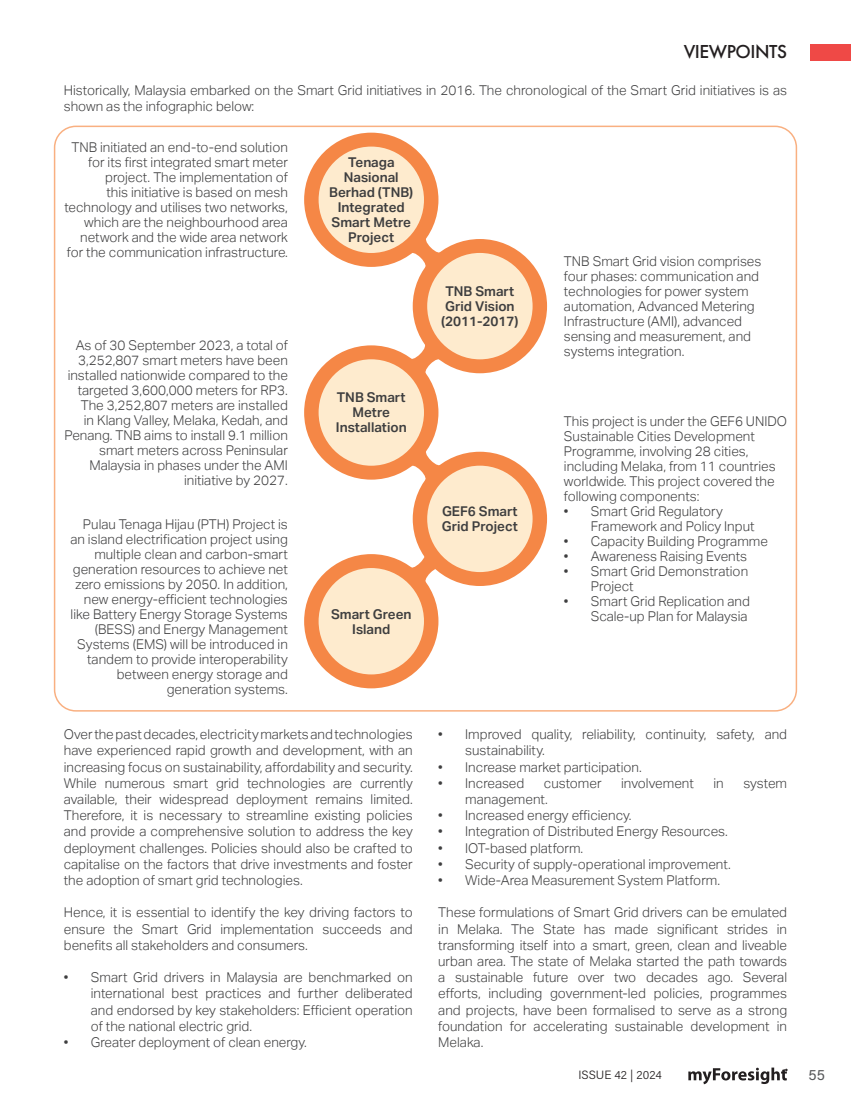
<style>
.page{position:relative;width:851px;height:1110px;background:#fff}
.page>*{position:absolute;margin:0;border:0;box-sizing:border-box;transform-origin:0 0}
.t1{font:500 19.5px "Futura PT";letter-spacing:-.025em;color:#231f20}
.t2{font:15px "Acumin Pro";color:#57585a}
.Paragraph_Style_1{font:300 13.5px/15px "Aktiv Grotesk";color:#3e3e3f}
.Paragraph_Style_1-2{font:600 13.5px/15px "Aktiv Grotesk";color:#3e3e3f;text-align:center}
.t3{font:300 12px "Acumin Pro";color:#231f20}
</style>
<div class="page">
<div style="left:304px;top:133px;width:134px;height:134px;background:#f58746;border-radius:50%"></div>
<div style="left:304px;top:345px;width:134px;height:135px;background:#f58746;border-radius:50%"></div>
<div style="left:304px;top:554px;width:134px;height:134px;background:#f58746;border-radius:50%"></div>
<div style="left:412px;top:239px;width:135px;height:134px;background:#f58746;border-radius:50%"></div>
<div style="left:412px;top:452px;width:135px;height:134px;background:#f58746;border-radius:50%"></div>
<div style="left:318px;top:147px;width:106px;height:106px;background:#feebce;border-radius:50%"></div>
<div style="left:318px;top:359px;width:106px;height:107px;background:#feebce;border-radius:50%"></div>
<div style="left:318px;top:568px;width:106px;height:106px;background:#feebce;border-radius:50%"></div>
<div style="left:427px;top:253px;width:105px;height:106px;background:#feebce;border-radius:50%"></div>
<div style="left:427px;top:466px;width:105px;height:106px;background:#feebce;border-radius:50%"></div>
<svg style="left:406px;top:234px;width:38px;height:38px"></svg>
<svg style="left:406px;top:340px;width:38px;height:38px"></svg>
<svg style="left:406px;top:549px;width:38px;height:38px"></svg>
<svg style="left:406px;top:446px;width:38px;height:38px"></svg>
<div style="left:809px;top:44px;width:41px;height:16px;background:#ef4946"></div>
<svg style="left:688px;top:1067px;width:99px;height:17px"></svg>
<h1 class="t1" style="left:683px;top:40px;width:105px">VIEWPOINTS</h1>
<p class="Paragraph_Style_1" style="left:64px;top:82px;width:724px;line-height:16.2px">Historically, Malaysia embarked on the Smart Grid initiatives in 2016. The chronological of the Smart Grid initiatives is as shown as the infographic below:</p>
<p class="Paragraph_Style_1" style="left:64px;top:140px;width:225px;text-align:right">TNB initiated an end-to-end solution for its first integrated smart meter project. The implementation of<br>this initiative is based on mesh technology and utilises two networks, which are the neighbourhood area network and the wide area network for the communication infrastructure.</p>
<p class="Paragraph_Style_1" style="left:64px;top:338px;width:225px;text-align:right">As of 30 September 2023, a total of 3,252,807 smart meters have been installed nationwide compared to the targeted 3,600,000 meters for RP3.<br>The 3,252,807 meters are installed<br>in Klang Valley, Melaka, Kedah, and Penang. TNB aims to install 9.1 million smart meters across Peninsular Malaysia in phases under the AMI initiative by 2027.</p>
<p class="Paragraph_Style_1" style="left:70px;top:516px;width:219px;text-align:right">Pulau Tenaga Hijau (PTH) Project is an island electrification project using multiple clean and carbon-smart generation resources to achieve net zero emissions by 2050. In addition, new energy-efficient technologies like Battery Energy Storage Systems (BESS) and Energy Management Systems (EMS) will be introduced in tandem to provide interoperability between energy storage and generation systems.</p>
<p class="Paragraph_Style_1-2" style="left:329px;top:155px;width:85px">Tenaga<br>Nasional<br>Berhad (TNB)<br>Integrated<br>Smart Metre<br>Project</p>
<p class="Paragraph_Style_1-2" style="left:336px;top:390px;width:72px">TNB Smart<br>Metre<br>Installation</p>
<p class="Paragraph_Style_1-2" style="left:331px;top:606px;width:82px">Smart Green<br>Island</p>
<p class="Paragraph_Style_1" style="left:64px;top:726px;width:350px;line-height:16.2px;text-align:justify">Over the past decades, electricity markets and technologies have experienced rapid growth and development, with an increasing focus on sustainability, affordability and security.<br>While numerous smart grid technologies are currently available, their widespread deployment remains limited.<br>Therefore, it is necessary to streamline existing policies and provide a comprehensive solution to address the key deployment challenges. Policies should also be crafted to capitalise on the factors that drive investments and foster the adoption of smart grid technologies.</p>
<p class="Paragraph_Style_1" style="left:64px;top:904px;width:350px;line-height:16.2px;text-align:justify">Hence, it is essential to identify the key driving factors to ensure the Smart Grid implementation succeeds and benefits all stakeholders and consumers.</p>
<p class="Paragraph_Style_1" style="left:91px;top:969px;width:323px;line-height:16.2px;text-align:justify;text-indent:-27px">• Smart Grid drivers in Malaysia are benchmarked on international best practices and further deliberated and endorsed by key stakeholders: Efficient operation of the national electric grid.</p>
<p class="Paragraph_Style_1" style="left:64px;top:1035px;width:244px">• Greater deployment of clean energy.</p>
<p class="Paragraph_Style_1-2" style="left:441px;top:284px;width:79px">TNB Smart<br>Grid Vision (2011-2017)</p>
<p class="Paragraph_Style_1-2" style="left:442px;top:504px;width:77px;text-align:left">GEF6 Smart<br>Grid Project</p>
<p class="Paragraph_Style_1" style="left:564px;top:254px;width:199px">TNB Smart Grid vision comprises four phases: communication and technologies for power system automation, Advanced Metering<br>Infrastructure (AMI), advanced sensing and measurement, and systems integration.</p>
<p class="Paragraph_Style_1" style="left:564px;top:414px;width:225px">This project is under the GEF6 UNIDO Sustainable Cities Development Programme, involving 28 cities, including Melaka, from 11 countries worldwide. This project covered the following components:</p>
<p class="Paragraph_Style_1" style="left:591px;top:504px;width:165px;text-indent:-27px">• Smart Grid Regulatory<br>Framework and Policy Input</p>
<p class="Paragraph_Style_1" style="left:564px;top:534px;width:205px">• Capacity Building Programme</p>
<p class="Paragraph_Style_1" style="left:564px;top:549px;width:185px">• Awareness Raising Events</p>
<p class="Paragraph_Style_1" style="left:591px;top:564px;width:159px;text-indent:-27px">• Smart Grid Demonstration<br>Project</p>
<p class="Paragraph_Style_1" style="left:564px;top:594px;width:187px;text-align:right">• Smart Grid Replication and<br>Scale-up Plan for Malaysia</p>
<p class="Paragraph_Style_1" style="left:465px;top:726px;width:323px;line-height:16.2px;text-indent:-27px">• Improved quality, reliability, continuity, safety, and sustainability.</p>
<p class="Paragraph_Style_1" style="left:438px;top:759px;width:205px">• Increase market participation.</p>
<p class="Paragraph_Style_1" style="left:438px;top:775px;width:87px">• Increased</p>
<p class="Paragraph_Style_1" style="left:544px;top:775px;width:59px">customer</p>
<p class="Paragraph_Style_1" style="left:621px;top:775px;width:74px">involvement</p>
<p class="Paragraph_Style_1" style="left:713px;top:775px;width:12px">in</p>
<p class="Paragraph_Style_1" style="left:743px;top:775px;width:45px">system</p>
<p class="Paragraph_Style_1" style="left:465px;top:792px;width:84px">management.</p>
<p class="Paragraph_Style_1" style="left:438px;top:808px;width:195px">• Increased energy efficiency.</p>
<p class="Paragraph_Style_1" style="left:438px;top:824px;width:291px">• Integration of Distributed Energy Resources.</p>
<p class="Paragraph_Style_1" style="left:438px;top:840px;width:146px">• IOT-based platform.</p>
<p class="Paragraph_Style_1" style="left:438px;top:856px;width:294px">• Security of supply-operational improvement.</p>
<p class="Paragraph_Style_1" style="left:438px;top:873px;width:283px">• Wide-Area Measurement System Platform.</p>
<p class="Paragraph_Style_1" style="left:438px;top:904px;width:350px;line-height:16.2px;text-align:justify">These formulations of Smart Grid drivers can be emulated in Melaka. The State has made significant strides in transforming itself into a smart, green, clean and liveable urban area. The state of Melaka started the path towards a sustainable future over two decades ago. Several efforts, including government-led policies, programmes and projects, have been formalised to serve as a strong foundation for accelerating sustainable development in Melaka.</p>
<p class="t3" style="left:578px;top:1067px;width:85px">ISSUE 42 | 2024</p>
<p class="t2" style="left:808px;top:1064px;width:18px">55</p>
</div>
